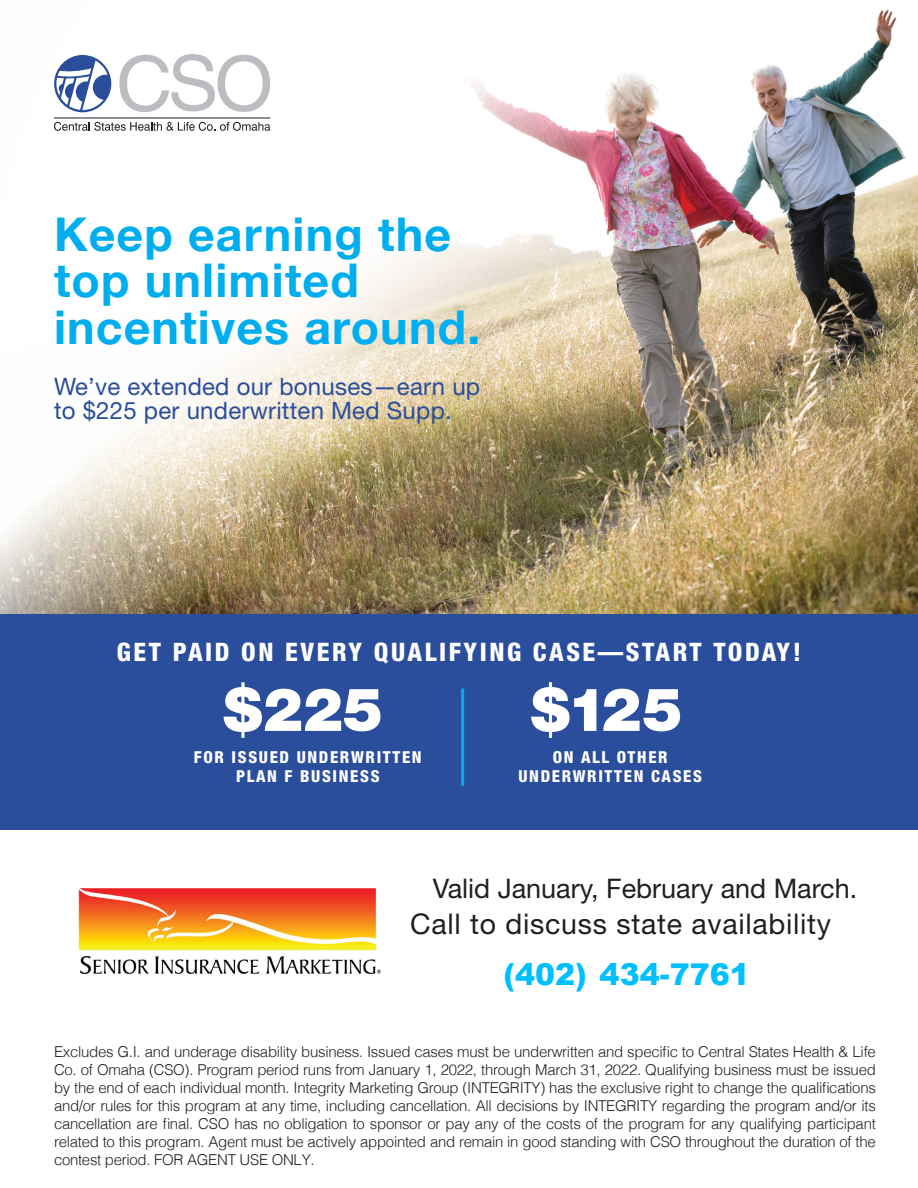
<style>
.page{position:relative;width:918px;height:1188px;background:#fff}
.page>*{position:absolute;margin:0;border:0;box-sizing:border-box;transform-origin:0 0}
.t1{font:900 60px "Helvetica Neue LT Std";color:#fff}
.t2{font:700 46.5px/46.5px "Helvetica Neue";letter-spacing:.025em;color:#00aeef}
.t3{font:900 30px "Arial";color:#00bfff}
.t4{font:28.5px "Helvetica Neue LT Std";letter-spacing:.025em;color:#231f20}
.t5{font:27px "Helvetica Neue LT Std";color:#231f20}
.t6{font:800 condensed 25.5px "Helvetica Neue LT Std";letter-spacing:.1em;color:#fff}
.t7{font:24px/24px "Helvetica Neue LT Std";letter-spacing:.01em;color:#2a4d9c}
.t8{font:800 condensed 16.5px/19.8px "Helvetica Neue LT Std";letter-spacing:.1em;color:#fff;text-align:center}
.t9{font:300 15px/18px "Helvetica";letter-spacing:-.02em;color:#231f20;text-align:justify}
</style>
<div class="page">
<img style="left:0;top:9px;width:918px;height:605px">
<div style="left:0;top:614px;width:918px;height:215px;background:#2a4d9c"></div>
<svg style="left:54px;top:55px;width:57px;height:57px"></svg>
<svg style="left:119px;top:54px;width:151px;height:58px"></svg>
<hr style="left:54px;top:118px;width:216px;height:1px;background:#17222a">
<svg style="left:54px;top:122px;width:216px;height:9px"></svg>
<hr style="left:461px;top:688px;width:3px;height:98px;background:#00aeef">
<img style="left:78px;top:888px;width:302px;height:86px">
<h2 class="t2" style="left:54px;top:212px;width:428px">Keep earning the top unlimited incentives around.</h2>
<h3 class="t7" style="left:54px;top:374px;width:428px">We’ve extended our bonuses—earn up to $225 per underwritten Med Supp.</h3>
<h3 class="t6" style="left:117px;top:636px;width:686px">GET PAID ON EVERY QUALIFYING CASE—START TODAY!</h3>
<h1 class="t1" style="left:223px;top:674px;width:162px">$225</h1>
<h1 class="t1" style="left:530px;top:674px;width:154px">$125</h1>
<p class="t8" style="left:194px;top:747px;width:229px">FOR ISSUED UNDERWRITTEN<br>PLAN F BUSINESS</p>
<p class="t8" style="left:518px;top:747px;width:185px">ON ALL OTHER<br>UNDERWRITTEN CASES</p>
<h3 class="t5" style="left:433px;top:873px;width:426px">Valid January, February and March.</h3>
<h3 class="t4" style="left:410px;top:907px;width:422px">Call to discuss state availability</h3>
<h3 class="t3" style="left:504px;top:952px;width:248px">(402) 434-7761</h3>
<p class="t9" style="left:54px;top:1042px;width:823px">Excludes G.I. and underage disability business. Issued cases must be underwritten and specific to Central States Health &amp; Life Co. of Omaha (CSO). Program period runs from January 1, 2022, through March 31, 2022. Qualifying business must be issued by the end of each individual month. Integrity Marketing Group (INTEGRITY) has the exclusive right to change the qualifications and/or rules for this program at any time, including cancellation. All decisions by INTEGRITY regarding the program and/or its cancellation are final. CSO has no obligation to sponsor or pay any of the costs of the program for any qualifying participant related to this program. Agent must be actively appointed and remain in good standing with CSO throughout the duration of the contest period. FOR AGENT USE ONLY.</p>
</div>
